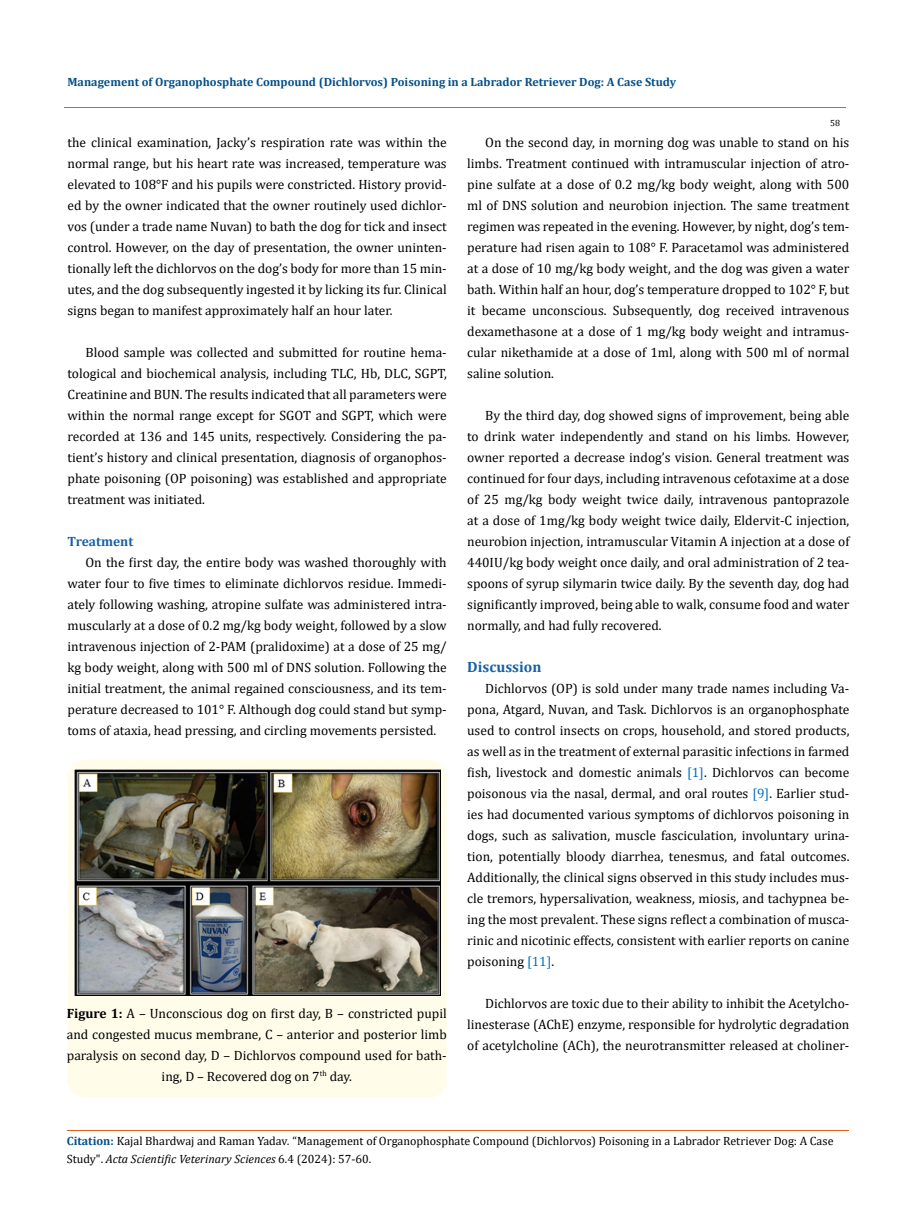
<style>
.page{position:relative;width:917px;height:1224px;background:#fff}
.page>*{position:absolute;margin:0;border:0;box-sizing:border-box;transform-origin:0 0}
.t1{font:700 15px "Cambria";color:#1560a6}
.t2{font:13.5px/21px "Cambria";color:#000;text-align:justify}
.t3{font:700 13.5px "Cambria";color:#1560a6}
.t4{font:12px/18px "Cambria";color:#000}
.t5{font:700 12px "Cambria";color:#035089}
.t6{font:9px "Cambria";color:#000}
.s1{font-weight:700}
.s2{color:#0070c0}
.s3{font-weight:700;color:#035089}
.s4{font-style:italic}
</style>
<div class="page">
<hr style="left:64px;top:108px;width:782px;height:1px;background:#e05d1a">
<div style="left:67px;top:760px;width:380px;height:338px;background:#fffde9;border-radius:18px"></div>
<img style="left:73px;top:770px;width:368px;height:226px">
<hr style="left:67px;top:1130px;width:782px;height:1px;background:#e05d1a">
<p class="t5" style="left:67px;top:73px;width:610px">Management of Organophosphate Compound (Dichlorvos) Poisoning in a Labrador Retriever Dog: A Case Study</p>
<p class="t6" style="left:830px;top:117px;width:11px">58</p>
<p class="t2" style="left:67px;top:132px;width:381px">the clinical examination, Jacky’s respiration rate was within the normal range, but his heart rate was increased, temperature was elevated to 108°F and his pupils were constricted. History provid&shy;ed by the owner indicated that the owner routinely used dichlor&shy;vos (under a trade name Nuvan) to bath the dog for tick and insect control. However, on the day of presentation, the owner uninten&shy;tionally left the dichlorvos on the dog’s body for more than 15 min&shy;utes, and the dog subsequently ingested it by licking its fur. Clinical signs began to manifest approximately half an hour later.</p>
<p class="t2" style="left:67px;top:342px;width:381px;text-indent:18px">Blood sample was collected and submitted for routine hema&shy;tological and biochemical analysis, including TLC, Hb, DLC, SGPT, Creatinine and BUN. The results indicated that all parameters were within the normal range except for SGOT and SGPT, which were recorded at 136 and 145 units, respectively. Considering the pa&shy;tient’s history and clinical presentation, diagnosis of organophos&shy;phate poisoning (OP poisoning) was established and appropriate treatment was initiated.</p>
<p class="t3" style="left:67px;top:532px;width:67px">Treatment</p>
<p class="t2" style="left:67px;top:552px;width:381px;text-indent:18px">On the first day, the entire body was washed thoroughly with water four to five times to eliminate dichlorvos residue. Immedi&shy;ately following washing, atropine sulfate was administered intra&shy;muscularly at a dose of 0.2 mg/kg body weight, followed by a slow intravenous injection of 2-PAM (pralidoxime) at a dose of 25 mg/ kg body weight, along with 500 ml of DNS solution. Following the initial treatment, the animal regained consciousness, and its tem&shy;perature decreased to 101° F. Although dog could stand but symp&shy;toms of ataxia, head pressing, and circling movements persisted.</p>
<p class="t2" style="left:67px;top:1003px;width:381px;text-align:center"><span class="s1">Figure 1:</span> A – Unconscious dog on first day, B – constricted pupil and congested mucus membrane, C – anterior and posterior limb paralysis on second day, D – Dichlorvos compound used for bath&shy;ing, D – Recovered dog on 7<sup>th</sup> day.</p>
<p class="t2" style="left:467px;top:132px;width:384px;text-indent:18px">On the second day, in morning dog was unable to stand on his limbs. Treatment continued with intramuscular injection of atro&shy;pine sulfate at a dose of 0.2 mg/kg body weight, along with 500 ml of DNS solution and neurobion injection. The same treatment regimen was repeated in the evening. However, by night, dog’s tem&shy;perature had risen again to 108° F. Paracetamol was administered at a dose of 10 mg/kg body weight, and the dog was given a water bath. Within half an hour, dog’s temperature dropped to 102° F, but it became unconscious. Subsequently, dog received intravenous dexamethasone at a dose of 1 mg/kg body weight and intramus&shy;cular nikethamide at a dose of 1ml, along with 500 ml of normal saline solution.</p>
<p class="t2" style="left:467px;top:405px;width:384px;text-indent:18px">By the third day, dog showed signs of improvement, being able to drink water independently and stand on his limbs. However, owner reported a decrease indog’s vision. General treatment was continued for four days, including intravenous cefotaxime at a dose of 25 mg/kg body weight twice daily, intravenous pantoprazole at a dose of 1mg/kg body weight twice daily, Eldervit-C injection, neurobion injection, intramuscular Vitamin A injection at a dose of 440IU/kg body weight once daily, and oral administration of 2 tea&shy;spoons of syrup silymarin twice daily. By the seventh day, dog had significantly improved, being able to walk, consume food and water normally, and had fully recovered.</p>
<p class="t1" style="left:467px;top:656px;width:76px">Discussion</p>
<p class="t2" style="left:467px;top:678px;width:384px;text-indent:18px">Dichlorvos (OP) is sold under many trade names including Va&shy;pona, Atgard, Nuvan, and Task. Dichlorvos is an organophosphate used to control insects on crops, household, and stored products, as well as in the treatment of external parasitic infections in farmed fish, livestock and domestic animals <span class="s2">[1]</span>. Dichlorvos can become poisonous via the nasal, dermal, and oral routes <span class="s2">[9]</span>. Earlier stud&shy;ies had documented various symptoms of dichlorvos poisoning in dogs, such as salivation, muscle fasciculation, involuntary urina&shy;tion, potentially bloody diarrhea, tenesmus, and fatal outcomes.<br>Additionally, the clinical signs observed in this study includes mus&shy;cle tremors, hypersalivation, weakness, miosis, and tachypnea be&shy;ing the most prevalent. These signs reflect a combination of musca&shy;rinic and nicotinic effects, consistent with earlier reports on canine poisoning <span class="s2">[11]</span>.</p>
<p class="t2" style="left:467px;top:993px;width:384px;text-indent:18px">Dichlorvos are toxic due to their ability to inhibit the Acetylcho&shy;linesterase (AChE) enzyme, responsible for hydrolytic degradation of acetylcholine (ACh), the neurotransmitter released at choliner-</p>
<p class="t4" style="left:67px;top:1132px;width:768px"><span class="s3">Citation:</span> Kajal Bhardwaj and Raman Yadav<span class="s4">.</span> “Management of Organophosphate Compound (Dichlorvos) Poisoning in a Labrador Retriever Dog: A Case<br>Study". <span class="s4">Acta Scientific Veterinary Sciences</span> 6.4 (2024): 57-60.</p>
</div>
